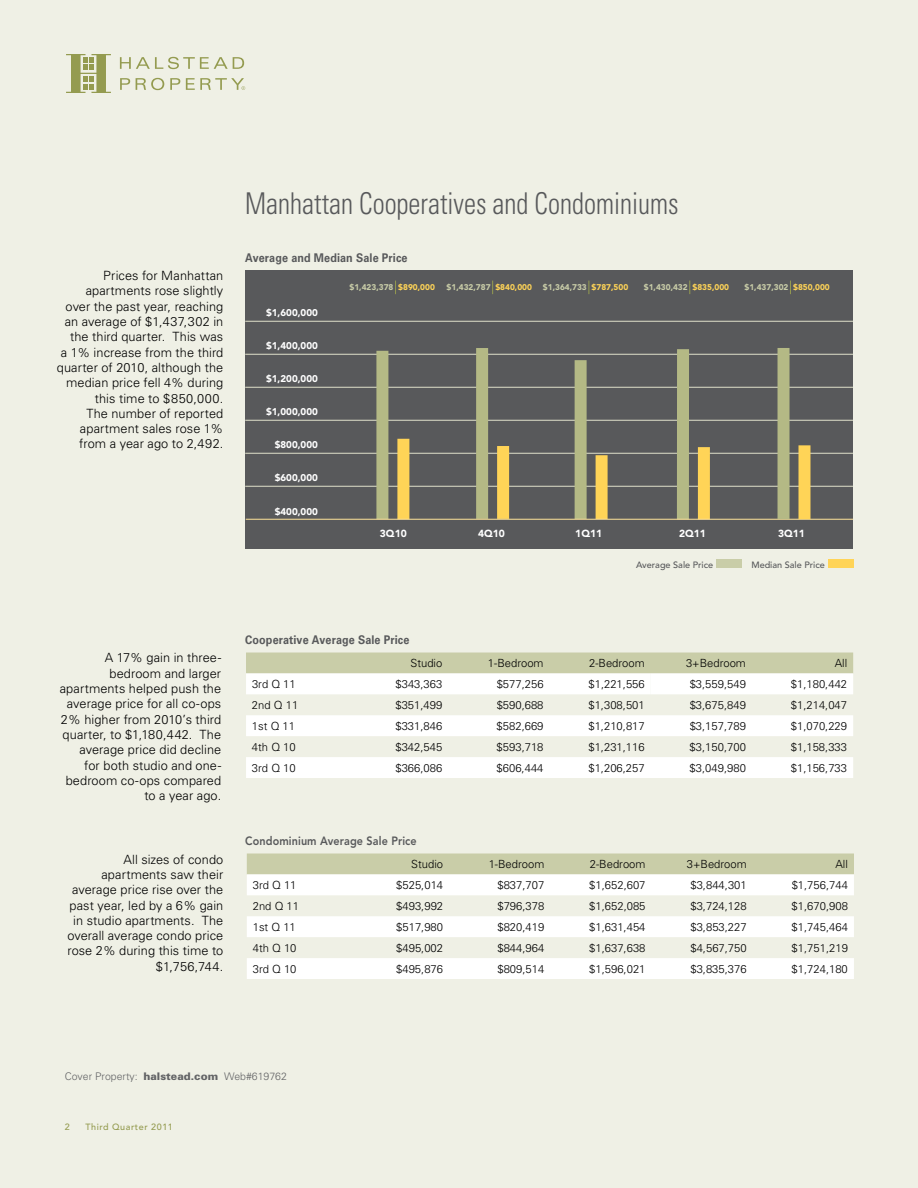
<style>
.page{position:relative;width:918px;height:1188px;background:#eff0e5}
.page>*{position:absolute;margin:0;border:0;box-sizing:border-box;transform-origin:0 0}
.t1{font:300 condensed 30px "Univers";color:#58595b;scale:.9 1}
.t2{font:300 12.75px/15.3px "Univers";letter-spacing:.005em;color:#000;text-align:right}
.t3{font:700 12px "Univers";letter-spacing:.01em;color:#58595b;scale:.9 1}
.t4{font:800 12px "Avenir";letter-spacing:.01em;color:#58595b;scale:.9 1}
.t5{font:300 11.25px "Univers";color:#000}
.t6{font:300 10.5px "Univers";color:#636466}
.t7{font:900 10.2px "Avenir";color:#fff}
.t8{font:900 9.75px "Avenir";color:#fff}
.t9{font:500 9.15px "Avenir";color:#58595b}
.t10{font:500 9px "Avenir";letter-spacing:.06em;color:#949b50}
.t11{font:900 8.25px "Avenir";color:#c9cda8}
.s1{color:#ffd457}
.s2{font-weight:900}
</style>
<div class="page">
<div style="left:828px;top:560px;width:25px;height:8px;background:#ffd457"></div>
<div style="left:717px;top:560px;width:25px;height:8px;background:#c9cda8"></div>
<div style="left:246px;top:653px;width:607px;height:20px;background:#c9cda8"></div>
<svg style="left:246px;top:674px;width:607px;height:104px;fill:#fff"></svg>
<div style="left:247px;top:854px;width:607px;height:20px;background:#c9cda8"></div>
<svg style="left:247px;top:875px;width:607px;height:104px;fill:#fff"></svg>
<svg style="left:120px;top:57px;width:124px;height:12px"></svg>
<svg style="left:120px;top:78px;width:10px;height:12px"></svg>
<svg style="left:136px;top:78px;width:28px;height:12px"></svg>
<svg style="left:170px;top:78px;width:10px;height:12px"></svg>
<svg style="left:66px;top:54px;width:45px;height:39px"></svg>
<svg style="left:186px;top:78px;width:59px;height:12px"></svg>
<div style="left:245px;top:270px;width:608px;height:279px;background:#58595b"></div>
<hr style="left:245px;top:486px;width:608px;height:1px;background:#dfe1cb">
<hr style="left:245px;top:453px;width:608px;height:1px;background:#dfe1cb">
<hr style="left:245px;top:420px;width:608px;height:1px;background:#dfe1cb">
<hr style="left:245px;top:387px;width:608px;height:1px;background:#dfe1cb">
<hr style="left:245px;top:354px;width:608px;height:1px;background:#dfe1cb">
<hr style="left:245px;top:321px;width:608px;height:1px;background:#dfe1cb">
<svg style="left:689px;top:281px;width:1px;height:13px"></svg>
<div style="left:677px;top:349px;width:12px;height:170px;background:#b4b985"></div>
<div style="left:698px;top:447px;width:12px;height:72px;background:#ffd457"></div>
<svg style="left:589px;top:281px;width:1px;height:13px"></svg>
<div style="left:575px;top:360px;width:12px;height:159px;background:#b4b985"></div>
<div style="left:596px;top:455px;width:12px;height:64px;background:#ffd457"></div>
<svg style="left:492px;top:281px;width:1px;height:13px"></svg>
<div style="left:476px;top:348px;width:12px;height:171px;background:#b4b985"></div>
<div style="left:497px;top:446px;width:12px;height:73px;background:#ffd457"></div>
<svg style="left:395px;top:281px;width:1px;height:13px"></svg>
<div style="left:376px;top:351px;width:12px;height:168px;background:#b4b985"></div>
<div style="left:397px;top:439px;width:12px;height:80px;background:#ffd457"></div>
<hr style="left:246px;top:519px;width:607px;height:1px;background:#ffe39a">
<svg style="left:790px;top:281px;width:1px;height:13px"></svg>
<div style="left:798px;top:445px;width:12px;height:74px;background:#ffd457"></div>
<div style="left:778px;top:348px;width:12px;height:171px;background:#b4b985"></div>
<h1 class="t1" style="left:245px;top:185px;width:483px">Manhattan Cooperatives and Condominiums</h1>
<p class="t2" style="left:57px;top:268px;width:168px">Prices for Manhattan apartments rose slightly<br>over the past year, reaching an average of $1,437,302 in the third quarter. This was<br>a 1% increase from the third quarter of 2010, although the median price fell 4% during this time to $850,000.<br>The number of reported apartment sales rose 1% from a year ago to 2,492.</p>
<p class="t3" style="left:245px;top:251px;width:182px">Average and Median Sale Price</p>
<p class="t8" style="left:266px;top:307px;width:53px">$1,600,000</p>
<p class="t8" style="left:266px;top:339px;width:53px">$1,400,000</p>
<p class="t8" style="left:266px;top:373px;width:53px">$1,200,000</p>
<p class="t8" style="left:266px;top:406px;width:53px">$1,000,000</p>
<p class="t8" style="left:275px;top:439px;width:45px">$800,000</p>
<p class="t8" style="left:275px;top:471px;width:45px">$600,000</p>
<p class="t8" style="left:275px;top:505px;width:45px">$400,000</p>
<p class="t11" style="left:350px;top:282px;width:87px">$1,423,378 <span class="s1">$890,000</span></p>
<p class="t7" style="left:380px;top:527px;width:28px">3Q10</p>
<p class="t11" style="left:447px;top:282px;width:87px">$1,432,787 <span class="s1">$840,000</span></p>
<p class="t11" style="left:543px;top:282px;width:87px">$1,364,733 <span class="s1">$787,500</span></p>
<p class="t11" style="left:644px;top:282px;width:87px">$1,430,432 <span class="s1">$835,000</span></p>
<p class="t11" style="left:744px;top:282px;width:87px">$1,437,302 <span class="s1">$850,000</span></p>
<p class="t7" style="left:478px;top:527px;width:28px">4Q10</p>
<p class="t7" style="left:575px;top:527px;width:28px">1Q11</p>
<p class="t7" style="left:679px;top:527px;width:28px">2Q11</p>
<p class="t7" style="left:778px;top:528px;width:28px">3Q11</p>
<p class="t9" style="left:636px;top:560px;width:79px">Average Sale Price</p>
<p class="t9" style="left:751px;top:560px;width:75px">Median Sale Price</p>
<p class="t2" style="left:60px;top:650px;width:163px">A 17% gain in three&shy;bedroom and larger apartments helped push the average price for all co-ops<br>2% higher from 2010’s third quarter, to $1,180,442. The average price did decline<br>for both studio and one&shy;bedroom co-ops compared to a year ago.</p>
<p class="t2" style="left:67px;top:851px;width:157px">All sizes of condo apartments saw their average price rise over the past year, led by a 6% gain in studio apartments. The overall average condo price rose 2% during this time to $1,756,744.</p>
<p class="t3" style="left:245px;top:633px;width:184px">Cooperative Average Sale Price</p>
<p class="t5" style="left:411px;top:657px;width:33px">Studio</p>
<p class="t5" style="left:488px;top:657px;width:57px">1-Bedroom</p>
<p class="t5" style="left:589px;top:657px;width:57px">2-Bedroom</p>
<p class="t5" style="left:686px;top:657px;width:61px">3+Bedroom</p>
<p class="t5" style="left:835px;top:657px;width:14px">All</p>
<p class="t5" style="left:252px;top:678px;width:45px">3rd Q 11</p>
<p class="t5" style="left:395px;top:678px;width:48px">$343,363</p>
<p class="t5" style="left:497px;top:678px;width:48px">$577,256</p>
<p class="t5" style="left:588px;top:678px;width:58px">$1,221,556</p>
<p class="t5" style="left:690px;top:678px;width:58px">$3,559,549</p>
<p class="t5" style="left:791px;top:678px;width:58px">$1,180,442</p>
<p class="t5" style="left:252px;top:699px;width:48px">2nd Q 11</p>
<p class="t5" style="left:395px;top:699px;width:48px">$351,499</p>
<p class="t5" style="left:497px;top:699px;width:48px">$590,688</p>
<p class="t5" style="left:588px;top:699px;width:58px">$1,308,501</p>
<p class="t5" style="left:690px;top:699px;width:58px">$3,675,849</p>
<p class="t5" style="left:791px;top:699px;width:58px">$1,214,047</p>
<p class="t5" style="left:252px;top:719px;width:45px">1st Q 11</p>
<p class="t5" style="left:395px;top:719px;width:48px">$331,846</p>
<p class="t5" style="left:497px;top:719px;width:48px">$582,669</p>
<p class="t5" style="left:588px;top:719px;width:58px">$1,210,817</p>
<p class="t5" style="left:690px;top:719px;width:58px">$3,157,789</p>
<p class="t5" style="left:791px;top:719px;width:58px">$1,070,229</p>
<p class="t5" style="left:252px;top:740px;width:45px">4th Q 10</p>
<p class="t5" style="left:395px;top:740px;width:48px">$342,545</p>
<p class="t5" style="left:497px;top:740px;width:48px">$593,718</p>
<p class="t5" style="left:588px;top:740px;width:58px">$1,231,116</p>
<p class="t5" style="left:690px;top:740px;width:58px">$3,150,700</p>
<p class="t5" style="left:791px;top:740px;width:58px">$1,158,333</p>
<p class="t5" style="left:252px;top:761px;width:45px">3rd Q 10</p>
<p class="t5" style="left:395px;top:761px;width:48px">$366,086</p>
<p class="t5" style="left:497px;top:761px;width:48px">$606,444</p>
<p class="t5" style="left:588px;top:761px;width:58px">$1,206,257</p>
<p class="t5" style="left:690px;top:761px;width:58px">$3,049,980</p>
<p class="t5" style="left:791px;top:761px;width:58px">$1,156,733</p>
<p class="t4" style="left:245px;top:834px;width:192px">Condominium Average Sale Price</p>
<p class="t5" style="left:411px;top:858px;width:33px">Studio</p>
<p class="t5" style="left:489px;top:858px;width:57px">1-Bedroom</p>
<p class="t5" style="left:590px;top:858px;width:57px">2-Bedroom</p>
<p class="t5" style="left:687px;top:858px;width:61px">3+Bedroom</p>
<p class="t5" style="left:835px;top:858px;width:14px">All</p>
<p class="t5" style="left:253px;top:879px;width:45px">3rd Q 11</p>
<p class="t5" style="left:396px;top:879px;width:48px">$525,014</p>
<p class="t5" style="left:497px;top:879px;width:48px">$837,707</p>
<p class="t5" style="left:589px;top:879px;width:58px">$1,652,607</p>
<p class="t5" style="left:690px;top:879px;width:58px">$3,844,301</p>
<p class="t5" style="left:792px;top:879px;width:58px">$1,756,744</p>
<p class="t5" style="left:253px;top:900px;width:48px">2nd Q 11</p>
<p class="t5" style="left:396px;top:900px;width:48px">$493,992</p>
<p class="t5" style="left:497px;top:900px;width:48px">$796,378</p>
<p class="t5" style="left:589px;top:900px;width:58px">$1,652,085</p>
<p class="t5" style="left:690px;top:900px;width:58px">$3,724,128</p>
<p class="t5" style="left:792px;top:900px;width:58px">$1,670,908</p>
<p class="t5" style="left:253px;top:920px;width:45px">1st Q 11</p>
<p class="t5" style="left:396px;top:920px;width:48px">$517,980</p>
<p class="t5" style="left:497px;top:920px;width:48px">$820,419</p>
<p class="t5" style="left:589px;top:920px;width:58px">$1,631,454</p>
<p class="t5" style="left:690px;top:920px;width:58px">$3,853,227</p>
<p class="t5" style="left:792px;top:920px;width:58px">$1,745,464</p>
<p class="t5" style="left:253px;top:941px;width:45px">4th Q 10</p>
<p class="t5" style="left:396px;top:941px;width:48px">$495,002</p>
<p class="t5" style="left:497px;top:941px;width:48px">$844,964</p>
<p class="t5" style="left:589px;top:941px;width:58px">$1,637,638</p>
<p class="t5" style="left:690px;top:941px;width:58px">$4,567,750</p>
<p class="t5" style="left:792px;top:941px;width:58px">$1,751,219</p>
<p class="t5" style="left:253px;top:962px;width:45px">3rd Q 10</p>
<p class="t5" style="left:396px;top:962px;width:48px">$495,876</p>
<p class="t5" style="left:497px;top:962px;width:48px">$809,514</p>
<p class="t5" style="left:589px;top:962px;width:58px">$1,596,021</p>
<p class="t5" style="left:690px;top:962px;width:58px">$3,835,376</p>
<p class="t5" style="left:792px;top:962px;width:58px">$1,724,180</p>
<p class="t6" style="left:65px;top:1070px;width:224px">Cover Property: <span class="s2">halstead.com</span> Web#619762</p>
<p class="t10" style="left:65px;top:1122px;width:7px">2</p>
<p class="t10" style="left:86px;top:1122px;width:89px">Third Quarter 2011</p>
</div>
